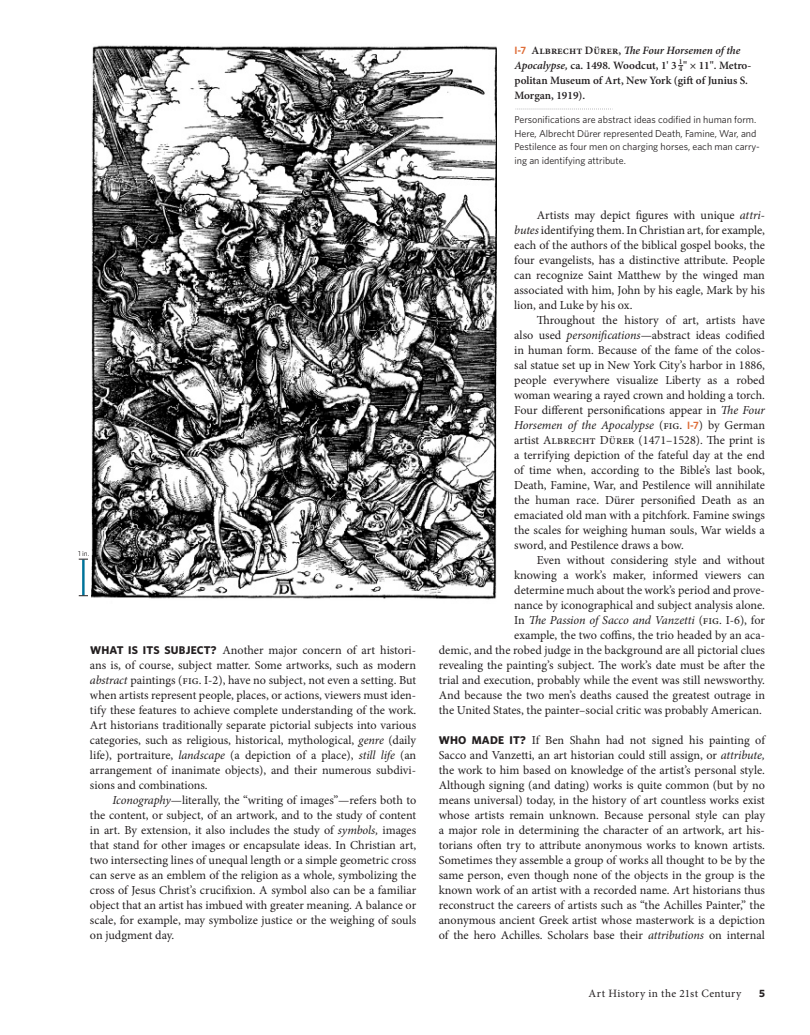
<style>
.page{position:relative;width:810px;height:1035px;background:#fff}
.page>*{position:absolute;margin:0;border:0;box-sizing:border-box;transform-origin:0 0}
.t1{font:12.25px/15px "Minion Pro";letter-spacing:-.005em;color:#231f20;text-align:justify}
.t2{font:italic 12.25px "Minion Pro";letter-spacing:-.005em;color:#231f20}
.t3{font:600 11.25px/15px "Minion Pro";letter-spacing:-.005em;color:#231f20}
.t4{font:11.25px "Minion Pro";letter-spacing:.045em;color:#231f20}
.t5{font:700 10.62px "Whitney";color:#231f20}
.t6{font:10px/13.8px "Whitney";color:#231f20}
.t7{font:7.38px "Whitney";color:#231f20}
.s1{font-family:"Whitney";font-weight:700;font-size:11.25px}
.s2{font-style:italic}
.s3{font-family:"Whitney";font-size:10.62px;color:#de6b35}
.s4{font-style:normal}
.s5{font-family:"Whitney";font-weight:600;font-style:normal;font-size:10.62px;color:#de6b35}
</style>
<div class="page">
<svg style="left:515px;top:109px;width:98px;height:1px"></svg>
<img style="left:91px;top:45px;width:406px;height:555px">
<hr style="left:82px;top:559px;width:3px;height:36px;background:#00739a">
<p class="t7" style="left:78px;top:548px;width:13px">1 in.</p>
<p class="t1" style="left:90px;top:643px;width:328px"><span class="s1">WHAT IS ITS SUBJECT?</span> Another major concern of art histori-</p>
<p class="t1" style="left:90px;top:658px;width:328px">ans is, of course, subject matter. Some artworks, such as modern</p>
<p class="t1" style="left:90px;top:673px;width:328px"><span class="s2">abstract</span> paintings (fig. I-2), have no subject, not even a setting. But</p>
<p class="t1" style="left:90px;top:688px;width:328px">when artists represent people, places, or actions, viewers must iden-</p>
<p class="t1" style="left:90px;top:703px;width:328px">tify these features to achieve complete understanding of the work.</p>
<p class="t1" style="left:90px;top:718px;width:328px">Art historians traditionally separate pictorial subjects into various</p>
<p class="t1" style="left:90px;top:733px;width:328px">categories, such as religious, historical, mythological, <span class="s2">genre</span> (daily</p>
<p class="t1" style="left:90px;top:748px;width:328px">life), portraiture, <span class="s2">landscape</span> (a depiction of a place), <span class="s2">still life</span> (an</p>
<p class="t1" style="left:90px;top:763px;width:328px">arrangement of inanimate objects), and their numerous subdivi-</p>
<p class="t1" style="left:90px;top:778px;width:119px">sions and combinations.</p>
<p class="t1" style="left:112px;top:793px;width:305px"><span class="s2">Iconography</span>—literally, the “writing of images”—refers both to</p>
<p class="t1" style="left:90px;top:808px;width:328px">the content, or subject, of an artwork, and to the study of content</p>
<p class="t1" style="left:90px;top:823px;width:328px">in art. By extension, it also includes the study of <span class="s2">symbols,</span> images</p>
<p class="t1" style="left:90px;top:838px;width:328px">that stand for other images or encapsulate ideas. In Christian art,</p>
<p class="t1" style="left:90px;top:853px;width:328px">two intersecting lines of unequal length or a simple geometric cross</p>
<p class="t1" style="left:90px;top:868px;width:328px">can serve as an emblem of the religion as a whole, symbolizing the</p>
<p class="t1" style="left:90px;top:883px;width:328px">cross of Jesus Christ’s crucifixion. A symbol also can be a familiar</p>
<p class="t1" style="left:90px;top:898px;width:328px">object that an artist has imbued with greater meaning. A balance or</p>
<p class="t1" style="left:90px;top:913px;width:328px">scale, for example, may symbolize justice or the weighing of souls</p>
<p class="t1" style="left:90px;top:928px;width:86px">on judgment day.</p>
<p class="t3" style="left:514px;top:43px;width:227px"><span class="s3">I-7</span> Albrecht Dürer, <span class="s2">The Four Horsemen of the<br>Apocalypse,</span> ca. 1498. Woodcut, 1' 3 <sup>1</sup></p>
<p class="t3" style="left:515px;top:58px;width:238px;text-indent:164px"><sub>4</sub>" × 11". Metro&shy;politan Museum of Art, New York (gift of Junius S.<br>Morgan, 1919).</p>
<p class="t6" style="left:515px;top:112px;width:247px">Personifications are abstract ideas codified in human form.<br>Here, Albrecht Dürer represented Death, Famine, War, and Pestilence as four men on charging horses, each man carry&shy;ing an identifying attribute.</p>
<p class="t1" style="left:537px;top:208px;width:230px">Artists may depict figures with unique <span class="s2">attri-</span></p>
<p class="t1" style="left:514px;top:223px;width:252px"><span class="s2">butes</span> identifying them. In Christian art, for example,</p>
<p class="t1" style="left:514px;top:238px;width:252px">each of the authors of the biblical gospel books, the</p>
<p class="t1" style="left:514px;top:253px;width:252px">four evangelists, has a distinctive attribute. People</p>
<p class="t1" style="left:514px;top:268px;width:252px">can recognize Saint Matthew by the winged man</p>
<p class="t1" style="left:514px;top:283px;width:252px">associated with him, John by his eagle, Mark by his</p>
<p class="t1" style="left:514px;top:298px;width:120px">lion, and Luke by his ox.</p>
<p class="t1" style="left:537px;top:313px;width:230px">Throughout the history of art, artists have</p>
<p class="t1" style="left:514px;top:328px;width:252px">also used <span class="s2">personifications</span>—abstract ideas codified</p>
<p class="t1" style="left:514px;top:343px;width:252px">in human form. Because of the fame of the colos-</p>
<p class="t1" style="left:514px;top:358px;width:252px">sal statue set up in New York City’s harbor in 1886,</p>
<p class="t1" style="left:514px;top:373px;width:252px">people everywhere visualize Liberty as a robed</p>
<p class="t1" style="left:514px;top:388px;width:252px">woman wearing a rayed crown and holding a torch.</p>
<p class="t1" style="left:514px;top:403px;width:252px">Four different personifications appear in <span class="s2">The Four</span></p>
<p class="t2" style="left:514px;top:417px;width:252px">Horsemen of the Apocalypse <span class="s4">(fig.</span> <span class="s5">I-7</span><span class="s4">) by German</span></p>
<p class="t1" style="left:514px;top:433px;width:252px">artist Albrecht Dürer (1471–1528). The print is</p>
<p class="t1" style="left:514px;top:448px;width:252px">a terrifying depiction of the fateful day at the end</p>
<p class="t1" style="left:514px;top:463px;width:252px">of time when, according to the Bible’s last book,</p>
<p class="t1" style="left:514px;top:478px;width:252px">Death, Famine, War, and Pestilence will annihilate</p>
<p class="t1" style="left:514px;top:493px;width:252px">the human race. Dürer personified Death as an</p>
<p class="t1" style="left:514px;top:508px;width:252px">emaciated old man with a pitchfork. Famine swings</p>
<p class="t1" style="left:514px;top:523px;width:252px">the scales for weighing human souls, War wields a</p>
<p class="t1" style="left:514px;top:538px;width:171px">sword, and Pestilence draws a bow.</p>
<p class="t1" style="left:537px;top:553px;width:230px">Even without considering style and without</p>
<p class="t1" style="left:514px;top:568px;width:252px">knowing a work’s maker, informed viewers can</p>
<p class="t1" style="left:514px;top:583px;width:252px">determine much about the work’s period and prove-</p>
<p class="t1" style="left:514px;top:598px;width:252px">nance by iconographical and subject analysis alone.</p>
<p class="t2" style="left:514px;top:612px;width:252px"><span class="s4">In</span> The Passion of Sacco and Vanzetti <span class="s4">(fig. I-6), for</span></p>
<p class="t1" style="left:514px;top:628px;width:252px">example, the two coffins, the trio headed by an aca-</p>
<p class="t1" style="left:439px;top:643px;width:328px">demic, and the robed judge in the background are all pictorial clues</p>
<p class="t1" style="left:439px;top:658px;width:328px">revealing the painting’s subject. The work’s date must be after the</p>
<p class="t1" style="left:439px;top:673px;width:328px">trial and execution, probably while the event was still newsworthy.</p>
<p class="t1" style="left:439px;top:688px;width:328px">And because the two men’s deaths caused the greatest outrage in</p>
<p class="t1" style="left:439px;top:703px;width:325px">the United States, the painter–social critic was probably American.</p>
<p class="t1" style="left:439px;top:733px;width:329px"><span class="s1">WHO MADE IT?</span> If Ben Shahn had not signed his painting of Sacco and Vanzetti, an art historian could still assign, or <span class="s2">attribute, </span>the work to him based on knowledge of the artist’s personal style.<br>Although signing (and dating) works is quite common (but by no means universal) today, in the history of art countless works exist whose artists remain unknown. Because personal style can play a major role in determining the character of an artwork, art his&shy;torians often try to attribute anonymous works to known artists.<br>Sometimes they assemble a group of works all thought to be by the same person, even though none of the objects in the group is the known work of an artist with a recorded name. Art historians thus reconstruct the careers of artists such as “the Achilles Painter,” the anonymous ancient Greek artist whose masterwork is a depiction of the hero Achilles. Scholars base their <span class="s2">attributions</span> on internal</p>
<p class="t4" style="left:589px;top:986px;width:154px">Art History in the 21st Century</p>
<p class="t5" style="left:759px;top:986px;width:7px">5</p>
</div>
